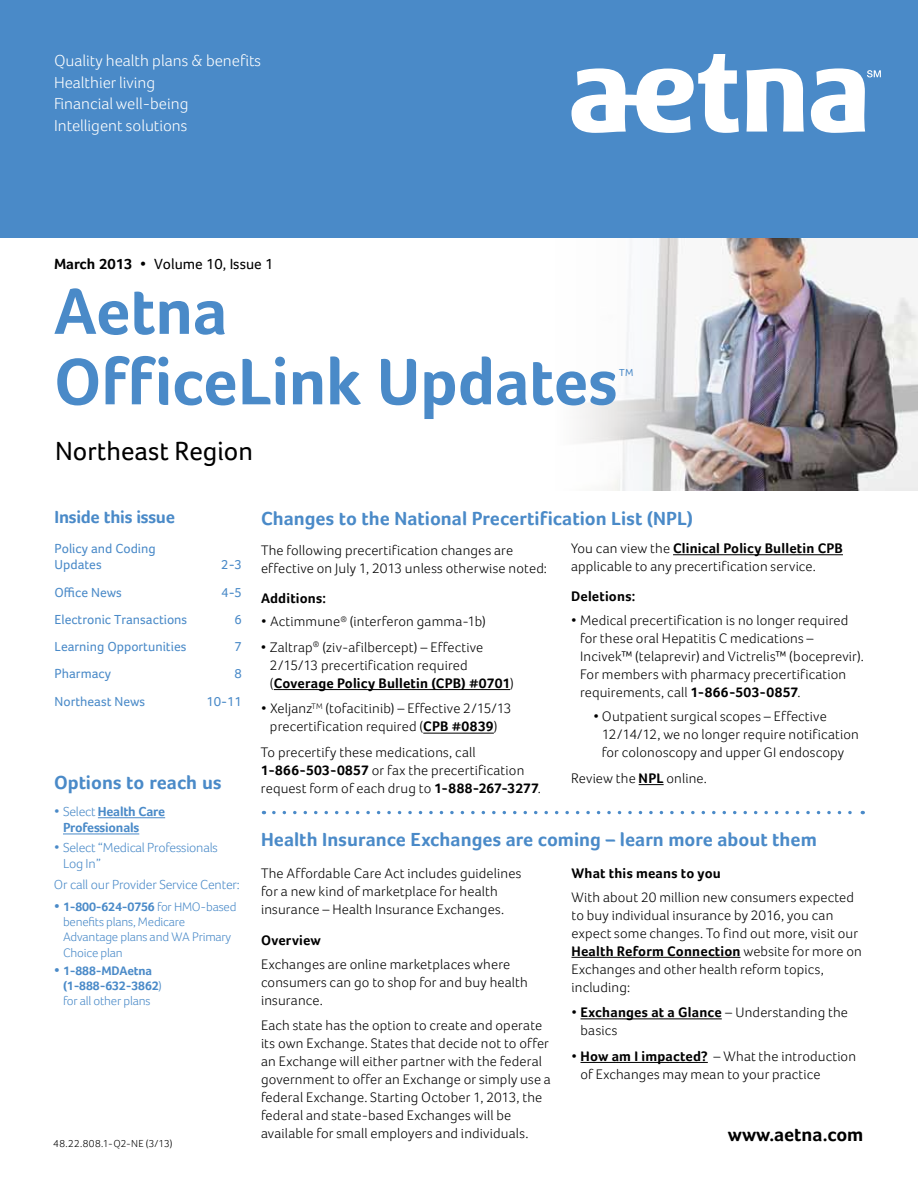
<style>
.page{position:relative;width:918px;height:1188px;background:#fff}
.page>*{position:absolute;margin:0;border:0;box-sizing:border-box;transform-origin:0 0}
.t1{font:700 67.5px/70.5px "Foco";letter-spacing:-.005em;color:#4a8ac8}
.t2{font:27px "Foco";color:#000}
.t3{font:700 19.5px "Foco";color:#4a8ac8}
.t4{font:700 19.5px "Foco";color:#000}
.t5{font:700 18px "Foco";letter-spacing:-.015em;color:#4a8ac8}
.t6{font:300 16.5px/21.8px "Foco";color:#fff}
.t7{font:15.15px "Foco";color:#000}
.t8{font:300 14.25px/18px "Foco";letter-spacing:.01em;color:#000}
.t9{font:700 14.25px "Foco";letter-spacing:.015em;color:#000}
.t10{font:13.5px/16.5px "Foco";color:#4a8ac8}
.t11{font:300 13.5px/16.2px "Foco";letter-spacing:-.015em;color:#4a8ac8}
.t12{font:700 13.5px/16.2px "Foco";letter-spacing:-.015em;color:#4a8ac8}
.t13{font:300 12.75px/15px "Foco";letter-spacing:-.015em;color:#4a8ac8}
.t14{font:700 12.75px/15px "Foco";letter-spacing:-.015em;color:#4a8ac8}
.t15{font:300 10.5px "Foco";letter-spacing:.035em;color:#000}
.t16{font:10.5px "Foco";color:#4a8ac8}
.s1{font-weight:700}
.s2{font-weight:300;font-size:14.25px}
.s3{font-weight:300}
.s4{font-size:14.25px}
.s5{font-weight:700;font-size:14.25px}
</style>
<div class="page">
<img style="left:579px;top:238px;width:339px;height:253px">
<div style="left:0;top:0;width:918px;height:238px;background:#4a8ac8"></div>
<svg style="left:572px;top:54px;width:309px;height:79px"></svg>
<hr style="left:98px;top:817px;width:67px;height:1px;background:#4a8ac8">
<hr style="left:63px;top:834px;width:76px;height:1px;background:#4a8ac8">
<hr style="left:274px;top:689px;width:236px;height:1px;background:#000">
<hr style="left:423px;top:733px;width:71px;height:1px;background:#000">
<hr style="left:673px;top:555px;width:170px;height:1px;background:#000">
<svg style="left:639px;top:784px;width:25px;height:1px"></svg>
<hr style="left:572px;top:957px;width:169px;height:1px;background:#000">
<hr style="left:580px;top:1019px;width:142px;height:1px;background:#000">
<hr style="left:580px;top:1062px;width:128px;height:1px;background:#000">
<svg style="left:274px;top:811px;width:589px;height:3px"></svg>
<p class="t6" style="left:54px;top:49px;width:209px">Quality health plans &amp; benefits<br>Healthier living<br>Financial well-being<br>Intelligent solutions</p>
<p class="t7" style="left:54px;top:255px;width:221px"><span class="s1">March 2013 •</span> Volume 10, Issue 1</p>
<h1 class="t1" style="left:54px;top:275px;width:565px">Aetna<br>OfficeLink Updates</h1>
<p class="t16" style="left:619px;top:366px;width:16px">TM</p>
<h2 class="t2" style="left:55px;top:435px;width:199px">Northeast Region</h2>
<p class="t5" style="left:55px;top:506px;width:122px">Inside this issue</p>
<p class="t10" style="left:55px;top:540px;width:103px">Policy and Coding<br>Updates</p>
<p class="t10" style="left:221px;top:556px;width:22px">2-3</p>
<p class="t10" style="left:55px;top:584px;width:69px">Office News</p>
<p class="t10" style="left:221px;top:584px;width:22px">4-5</p>
<p class="t10" style="left:55px;top:611px;width:134px">Electronic Transactions</p>
<p class="t10" style="left:235px;top:611px;width:9px">6</p>
<p class="t10" style="left:55px;top:638px;width:133px">Learning Opportunities</p>
<p class="t10" style="left:235px;top:638px;width:9px">7</p>
<p class="t10" style="left:55px;top:666px;width:58px">Pharmacy</p>
<p class="t10" style="left:235px;top:666px;width:9px">8</p>
<p class="t10" style="left:55px;top:693px;width:92px">Northeast News</p>
<p class="t10" style="left:206px;top:693px;width:37px">10-11</p>
<h3 class="t3" style="left:54px;top:771px;width:169px">Options to reach us</h3>
<p class="t12" style="left:63px;top:803px;width:104px;text-indent:-9px"><span class="s2">•</span> <span class="s3">Select</span> Health Care<br>Professionals</p>
<p class="t11" style="left:63px;top:839px;width:156px;text-indent:-9px"><span class="s4">•</span> Select “Medical Professionals<br>Log In”</p>
<p class="t11" style="left:54px;top:876px;width:187px">Or call our Provider Service Center:</p>
<p class="t13" style="left:63px;top:899px;width:175px;text-indent:-9px"><span class="s5">•</span> <span class="s1">1-800-624-0756</span> for HMO-based benefits plans, Medicare<br>Advantage plans and WA Primary</p>
<p class="t13" style="left:63px;top:945px;width:61px">Choice plan</p>
<p class="t14" style="left:63px;top:963px;width:101px;text-indent:-9px"><span class="s4">•</span> 1-888-MDAetna (1-888-632-3862<span class="s3">) for all other plans</span></p>
<p class="t15" style="left:53px;top:1137px;width:121px">48.22.808.1-Q2-NE (3/13)</p>
<h3 class="t3" style="left:261px;top:507px;width:434px">Changes to the National Precertification List (NPL)</h3>
<p class="t8" style="left:261px;top:541px;width:288px">The following precertification changes are effective on July 1, 2013 unless otherwise noted:</p>
<p class="t9" style="left:261px;top:590px;width:67px">Additions:</p>
<p class="t8" style="left:261px;top:612px;width:227px">• Actimmune<sup>®</sup> (interferon gamma-1b)</p>
<p class="t8" style="left:270px;top:638px;width:245px;text-indent:-9px">• Zaltrap<sup>®</sup> (ziv-afilbercept) – Effective<br>2/15/13 precertification required (<span class="s1">Coverage Policy Bulletin (CPB) #0701</span>)</p>
<p class="t8" style="left:261px;top:699px;width:252px;text-align:center">• Xeljanz<sup>TM</sup> (tofacitinib) – Effective 2/15/13 precertification required (<span class="s1">CPB #0839</span>)</p>
<p class="t8" style="left:261px;top:743px;width:282px">To precertify these medications, call<br><span class="s1">1-866-503-0857</span> or fax the precertification request form of each drug to <span class="s1">1-888-267-3277</span>.</p>
<p class="t8" style="left:571px;top:539px;width:273px">You can view the <span class="s1">Clinical Policy Bulletin CPB </span>applicable to any precertification service.</p>
<p class="t9" style="left:571px;top:588px;width:66px">Deletions:</p>
<p class="t8" style="left:580px;top:611px;width:285px;text-indent:-9px">• Medical precertification is no longer required for these oral Hepatitis C medications – Incivek™ (telaprevir) and Victrelis™ (boceprevir).<br>For members with pharmacy precertification requirements, call <span class="s1">1-866-503-0857</span>.</p>
<p class="t8" style="left:602px;top:707px;width:258px;text-indent:-8px">• Outpatient surgical scopes – Effective<br>12/14/12, we no longer require notification for colonoscopy and upper GI endoscopy</p>
<p class="t8" style="left:571px;top:769px;width:137px">Review the <span class="s1">NPL</span> online.</p>
<h3 class="t3" style="left:261px;top:828px;width:557px">Health Insurance Exchanges are coming – learn more about them</h3>
<p class="t8" style="left:261px;top:864px;width:262px">The Affordable Care Act includes guidelines for a new kind of marketplace for health insurance – Health Insurance Exchanges.</p>
<p class="t9" style="left:261px;top:932px;width:61px">Overview</p>
<p class="t8" style="left:261px;top:955px;width:269px">Exchanges are online marketplaces where consumers can go to shop for and buy health insurance.</p>
<p class="t8" style="left:261px;top:1016px;width:291px">Each state has the option to create and operate its own Exchange. States that decide not to offer an Exchange will either partner with the federal government to offer an Exchange or simply use a federal Exchange. Starting October 1, 2013, the federal and state-based Exchanges will be available for small employers and individuals.</p>
<p class="t9" style="left:572px;top:865px;width:151px">What this means to you</p>
<p class="t8" style="left:572px;top:888px;width:292px">With about 20 million new consumers expected to buy individual insurance by 2016, you can expect some changes. To find out more, visit our <span class="s1">Health Reform Connection</span> website for more on Exchanges and other health reform topics, including:</p>
<p class="t8" style="left:581px;top:1003px;width:269px;text-indent:-9px">• <span class="s1">Exchanges at a Glance</span> – Understanding the basics</p>
<p class="t8" style="left:581px;top:1047px;width:277px;text-indent:-9px">• <span class="s1">How am I impacted?</span> – What the introduction of Exchanges may mean to your practice</p>
<h3 class="t4" style="left:728px;top:1123px;width:137px">www.aetna.com</h3>
</div>
